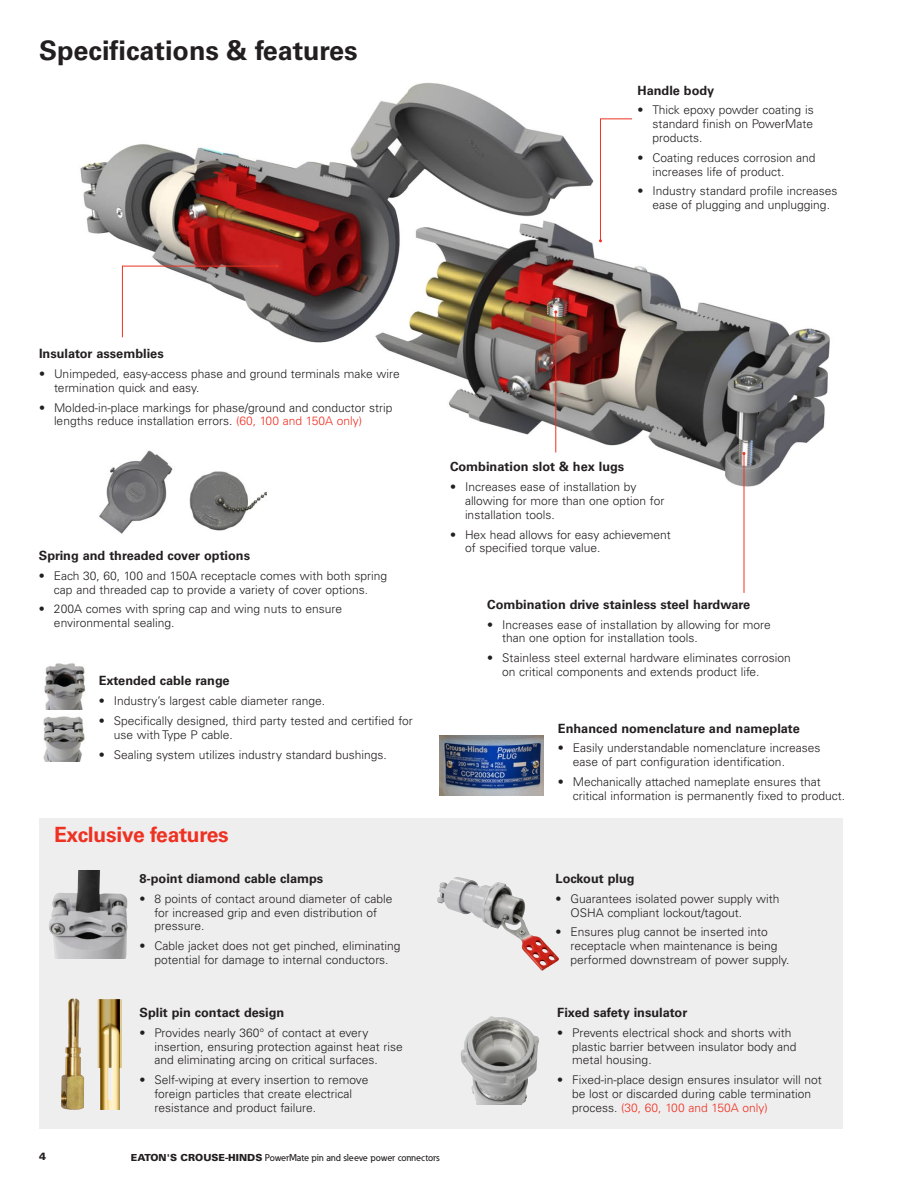
<style>
.page{position:relative;width:918px;height:1188px;background:#fff}
.page>*{position:absolute;margin:0;border:0;box-sizing:border-box;transform-origin:0 0}
.t1{font:700 27px "Univers LT Std";color:#231f20}
.t2{font:700 21px "Univers LT Std";letter-spacing:-.01em;color:#ef3122}
.t3{font:700 12.75px "Univers LT Std";color:#231f20}
.t4{font:300 12px/13.8px "Univers LT Std";color:#231f20}
.t5{font:900 10.5px "Univers LT Std";color:#231f20}
.t6{font:500 9.75px "Eaton";letter-spacing:-.005em;color:#231f20}
.s1{color:#ef3122}
.s2{font-family:"Univers LT Std";font-weight:900}
</style>
<div class="page">
<div style="left:39px;top:818px;width:804px;height:310px;background:#eeeeef"></div>
<img style="left:80px;top:83px;width:750px;height:403px">
<img style="left:437px;top:877px;width:122px;height:94px">
<img style="left:97px;top:999px;width:25px;height:111px">
<img style="left:61px;top:998px;width:24px;height:112px">
<img style="left:460px;top:1016px;width:79px;height:89px">
<img style="left:49px;top:870px;width:79px;height:89px">
<img style="left:99px;top:450px;width:168px;height:84px">
<div style="left:112px;top:256px;width:175px;height:90px;background:#fff;opacity:.75"></div>
<svg style="left:122px;top:265px;width:156px;height:73px"></svg>
<div style="left:590px;top:109px;width:50px;height:142px;background:#fff"></div>
<svg style="left:599px;top:118px;width:33px;height:124px"></svg>
<div style="left:546px;top:301px;width:20px;height:160px;background:#fff;opacity:.75"></div>
<hr style="left:555px;top:312px;width:1px;height:141px;background:#ef3122">
<div style="left:734px;top:443px;width:20px;height:158px;background:#fff;opacity:.75"></div>
<hr style="left:744px;top:453px;width:1px;height:140px;background:#ef3122">
<img style="left:43px;top:716px;width:42px;height:46px">
<img style="left:44px;top:663px;width:42px;height:46px">
<img style="left:439px;top:735px;width:105px;height:60px">
<h1 class="t1" style="left:39px;top:35px;width:320px">Specifications &amp; features</h1>
<p class="t3" style="left:638px;top:83px;width:78px">Handle body</p>
<p class="t4" style="left:652px;top:103px;width:163px;text-align:justify;text-indent:-15px">• Thick epoxy powder coating is standard finish on PowerMate products.</p>
<p class="t4" style="left:652px;top:151px;width:164px;text-indent:-15px">• Coating reduces corrosion and increases life of product.</p>
<p class="t4" style="left:652px;top:184px;width:187px;text-indent:-15px">• Industry standard profile increases ease of plugging and unplugging.</p>
<p class="t3" style="left:39px;top:346px;width:126px">Insulator assemblies</p>
<p class="t4" style="left:54px;top:367px;width:347px;text-indent:-15px">• Unimpeded, easy-access phase and ground terminals make wire termination quick and easy.</p>
<p class="t4" style="left:54px;top:400px;width:340px;text-indent:-15px">• Molded-in-place markings for phase/ground and conductor strip lengths reduce installation errors. <span class="s1">(60, 100 and 150A only)</span></p>
<p class="t3" style="left:39px;top:548px;width:213px">Spring and threaded cover options</p>
<p class="t4" style="left:39px;top:569px;width:350px;text-align:center">• Each 30, 60, 100 and 150A receptacle comes with both spring cap and threaded cap to provide a variety of cover options.</p>
<p class="t4" style="left:54px;top:602px;width:290px;text-indent:-15px">• 200A comes with spring cap and wing nuts to ensure environmental sealing.</p>
<p class="t3" style="left:99px;top:673px;width:133px">Extended cable range</p>
<p class="t4" style="left:99px;top:694px;width:228px">• Industry’s largest cable diameter range.</p>
<p class="t4" style="left:114px;top:714px;width:301px;text-indent:-15px">• Specifically designed, third party tested and certified for use with Type P cable.</p>
<p class="t4" style="left:99px;top:747px;width:290px">• Sealing system utilizes industry standard bushings.</p>
<h2 class="t2" style="left:54px;top:823px;width:176px">Exclusive features</h2>
<p class="t3" style="left:140px;top:871px;width:185px">8-point diamond cable clamps</p>
<p class="t4" style="left:154px;top:892px;width:239px;text-indent:-15px">• 8 points of contact around diameter of cable for increased grip and even distribution of pressure.</p>
<p class="t4" style="left:140px;top:939px;width:262px;text-align:center">• Cable jacket does not get pinched, eliminating potential for damage to internal conductors.</p>
<p class="t3" style="left:450px;top:459px;width:176px">Combination slot &amp; hex lugs</p>
<p class="t4" style="left:465px;top:480px;width:201px;text-indent:-15px">• Increases ease of installation by allowing for more than one option for installation tools.</p>
<p class="t4" style="left:465px;top:527px;width:207px;text-indent:-15px">• Hex head allows for easy achievement of specified torque value.</p>
<p class="t3" style="left:487px;top:597px;width:265px">Combination drive stainless steel hardware</p>
<p class="t4" style="left:502px;top:618px;width:270px;text-indent:-15px">• Increases ease of installation by allowing for more than one option for installation tools.</p>
<p class="t4" style="left:502px;top:651px;width:290px;text-indent:-15px">• Stainless steel external hardware eliminates corrosion on critical components and extends product life.</p>
<p class="t3" style="left:558px;top:721px;width:243px">Enhanced nomenclature and nameplate</p>
<p class="t4" style="left:573px;top:741px;width:249px;text-indent:-15px">• Easily understandable nomenclature increases ease of part configuration identification.</p>
<p class="t4" style="left:573px;top:775px;width:274px;text-indent:-15px">• Mechanically attached nameplate ensures that critical information is permanently fixed to product.</p>
<p class="t3" style="left:556px;top:871px;width:80px">Lockout plug</p>
<p class="t4" style="left:571px;top:892px;width:210px;text-indent:-15px">• Guarantees isolated power supply with<br>OSHA compliant lockout/tagout.</p>
<p class="t4" style="left:571px;top:925px;width:220px;text-indent:-15px">• Ensures plug cannot be inserted into receptacle when maintenance is being performed downstream of power supply.</p>
<p class="t3" style="left:140px;top:1005px;width:146px">Split pin contact design</p>
<p class="t4" style="left:154px;top:1026px;width:250px;text-indent:-15px">• Provides nearly 360° of contact at every insertion, ensuring protection against heat rise and eliminating arcing on critical surfaces.</p>
<p class="t4" style="left:154px;top:1073px;width:215px;text-indent:-15px">• Self-wiping at every insertion to remove foreign particles that create electrical resistance and product failure.</p>
<p class="t5" style="left:39px;top:1150px;width:9px">4</p>
<p class="t6" style="left:131px;top:1151px;width:310px"><span class="s2">EATON'S CROUSE-HINDS</span> PowerMate pin and sleeve power connectors</p>
<p class="t3" style="left:557px;top:1005px;width:132px">Fixed safety insulator</p>
<p class="t4" style="left:572px;top:1026px;width:226px;text-indent:-15px">• Prevents electrical shock and shorts with plastic barrier between insulator body and metal housing.</p>
<p class="t4" style="left:572px;top:1073px;width:251px;text-indent:-15px">• Fixed-in-place design ensures insulator will not be lost or discarded during cable termination process. <span class="s1">(30, 60, 100 and 150A only)</span></p>
</div>
